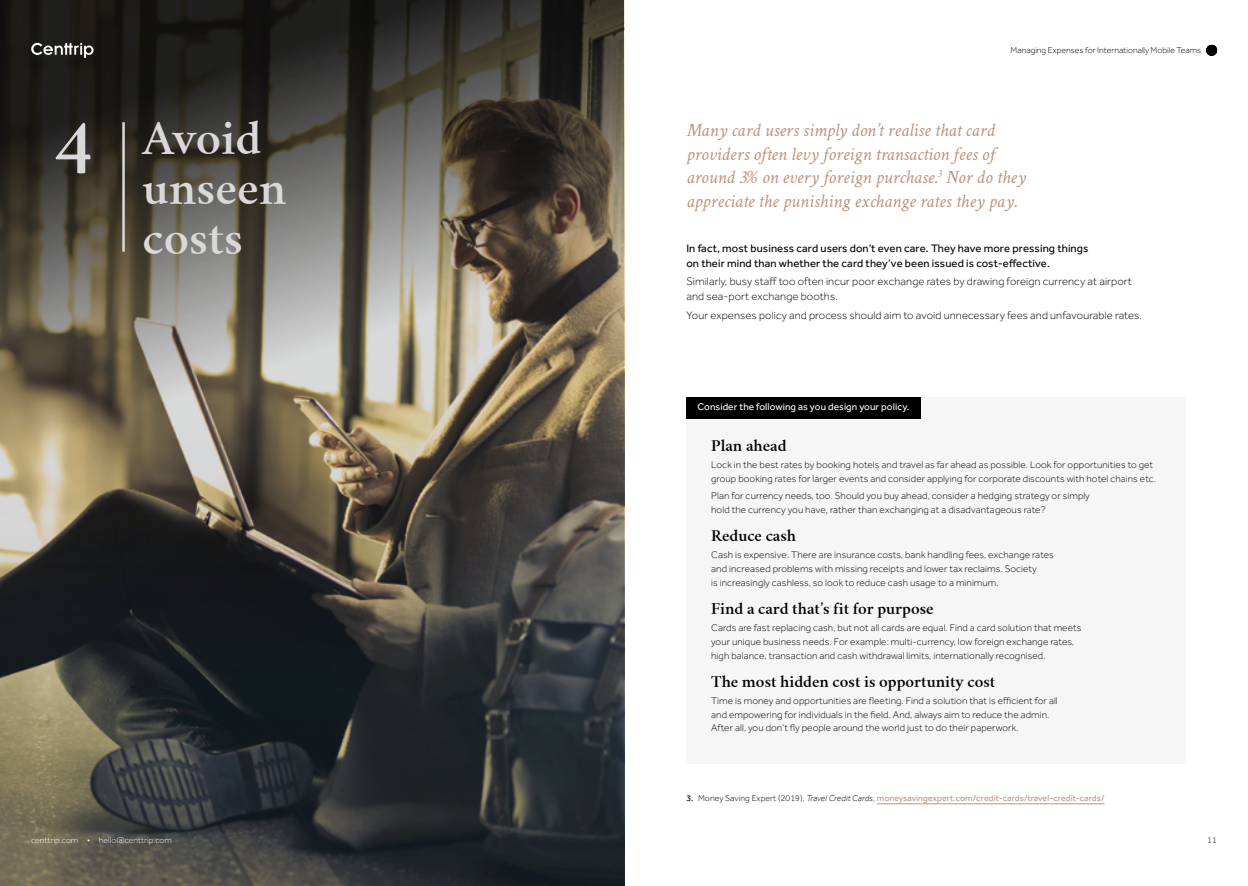
<style>
.page{position:relative;width:1248px;height:886px;background:#fff}
.page>*{position:absolute;margin:0;border:0;box-sizing:border-box;transform-origin:0 0}
.t1{font:600 70px "Crimson Text";color:#fff}
.t2{font:600 43.88px/49.8px "Crimson Text";color:#fff}
.t3{font:italic 18.75px/23.8px "Crimson Text";color:#be9379}
.t4{font:600 15px "Crimson Text";color:#000}
.t5{font:300 11.25px/15px "Effra";letter-spacing:.01em;color:#000}
.t6{font:11.25px/15px "Effra";letter-spacing:.01em;color:#000}
.t7{font:300 10px/13.8px "Effra";letter-spacing:.01em;color:#000}
.t8{font:10px "Effra";letter-spacing:.01em;color:#fff}
.t9{font:8.75px "Effra";letter-spacing:.01em;color:#be9379}
.t10{font:300 8.75px "Effra";color:#000}
.t11{font:300 8.75px "Effra";color:#fff}
.s1{color:#000}
.s2{font-weight:300;color:#000}
.s3{font-weight:300;font-style:italic;color:#000}
</style>
<div class="page">
<div style="left:686px;top:397px;width:499px;height:366px;background:#f6f6f6"></div>
<div style="left:686px;top:397px;width:234px;height:21px;background:#000"></div>
<hr style="left:876px;top:803px;width:228px;height:1px;background:#be9379">
<svg style="left:0;top:0;width:624px;height:886px;background:#504c44"></svg>
<svg style="left:31px;top:43px;width:63px;height:15px"></svg>
<svg style="left:1206px;top:45px;width:10px;height:11px"></svg>
<h1 class="t1" style="left:54px;top:105px;width:39px">4</h1>
<h2 class="t2" style="left:142px;top:114px;width:145px">Avoid unseen costs</h2>
<p class="t11" style="left:31px;top:835px;width:142px">centtrip.com • hello@centtrip.com</p>
<p class="t10" style="left:1010px;top:45px;width:192px">Managing Expenses for Internationally Mobile Teams</p>
<h3 class="t3" style="left:686px;top:118px;width:341px">Many card users simply don’t realise that card providers often levy foreign transaction fees of around 3% on every foreign purchase.<sup>3</sup> Nor do they appreciate the punishing exchange rates they pay.</h3>
<p class="t6" style="left:686px;top:240px;width:403px">In fact, most business card users don’t even care. They have more pressing things on their mind than whether the card they’ve been issued is cost-effective.</p>
<p class="t5" style="left:686px;top:274px;width:447px">Similarly, busy staff too often incur poor exchange rates by drawing foreign currency at airport and sea-port exchange booths.</p>
<p class="t5" style="left:686px;top:308px;width:457px">Your expenses policy and process should aim to avoid unnecessary fees and unfavourable rates.</p>
<p class="t8" style="left:697px;top:401px;width:213px">Consider the following as you design your policy.</p>
<h3 class="t4" style="left:711px;top:436px;width:77px">Plan ahead</h3>
<p class="t7" style="left:711px;top:458px;width:446px">Lock in the best rates by booking hotels and travel as far ahead as possible. Look for opportunities to get group booking rates for larger events and consider applying for corporate discounts with hotel chains etc.</p>
<p class="t7" style="left:711px;top:489px;width:380px">Plan for currency needs, too. Should you buy ahead, consider a hedging strategy or simply hold the currency you have, rather than exchanging at a disadvantageous rate?</p>
<h3 class="t4" style="left:711px;top:526px;width:86px">Reduce cash</h3>
<p class="t7" style="left:711px;top:548px;width:344px">Cash is expensive. There are insurance costs, bank handling fees, exchange rates and increased problems with missing receipts and lower tax reclaims. Society<br>is increasingly cashless, so look to reduce cash usage to a minimum.</p>
<h3 class="t4" style="left:711px;top:599px;width:224px">Find a card that’s fit for purpose</h3>
<p class="t7" style="left:711px;top:621px;width:372px">Cards are fast replacing cash, but not all cards are equal. Find a card solution that meets your unique business needs. For example: multi-currency, low foreign exchange rates, high balance, transaction and cash withdrawal limits, internationally recognised.</p>
<h3 class="t4" style="left:711px;top:672px;width:285px">The most hidden cost is opportunity cost</h3>
<p class="t7" style="left:711px;top:694px;width:348px">Time is money and opportunities are fleeting. Find a solution that is efficient for all and empowering for individuals in the field. And, always aim to reduce the admin.<br>After all, you don’t fly people around the world just to do their paperwork.</p>
<p class="t9" style="left:686px;top:793px;width:420px"><span class="s1">3.</span> <span class="s2">Money Saving Expert (2019),</span> <span class="s3">Travel Credit Cards</span><span class="s2">,</span> moneysavingexpert.com/credit-cards/travel-credit-cards/</p>
<p class="t10" style="left:1207px;top:835px;width:11px">11</p>
</div>
